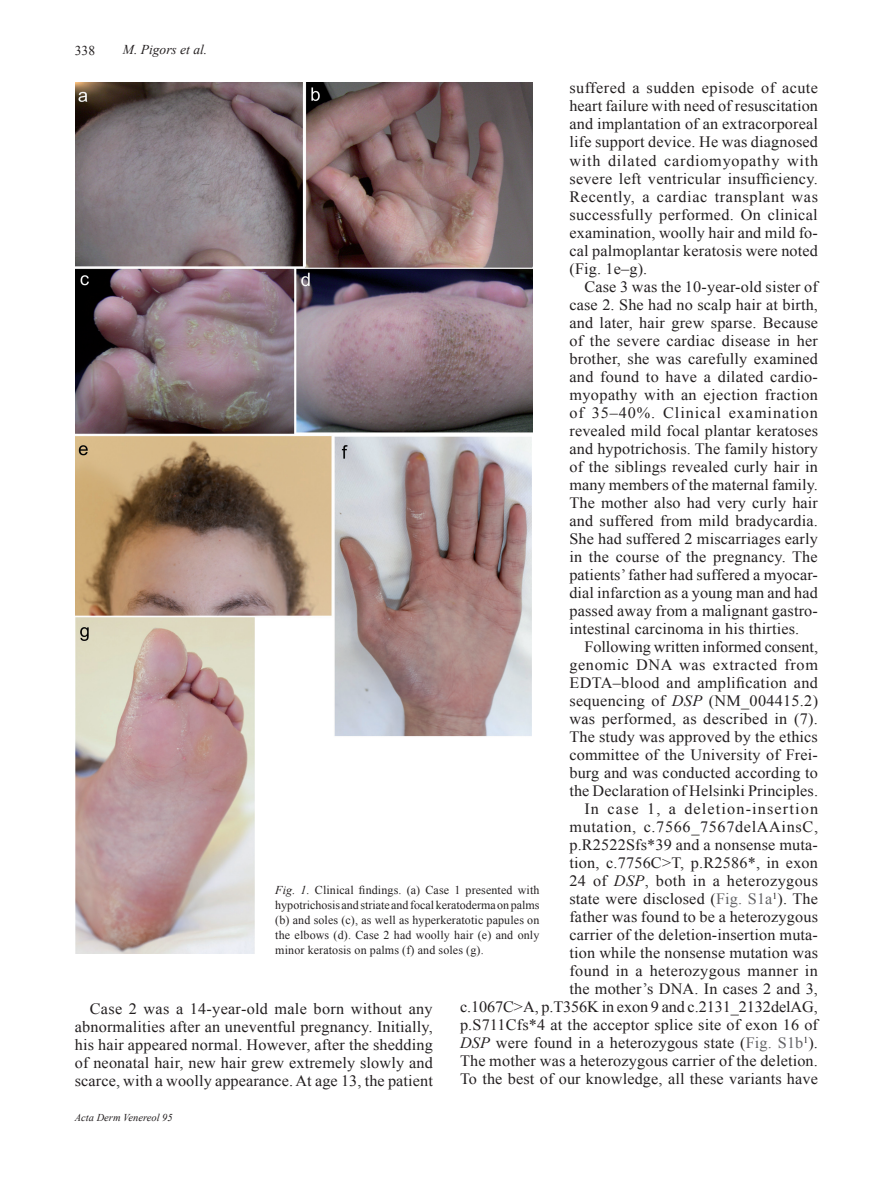
<style>
.page{position:relative;width:893px;height:1191px;background:#fff}
.page>*{position:absolute;margin:0;border:0;box-sizing:border-box;transform-origin:0 0}
.t1{font:15.75px/18px "Times New Roman";letter-spacing:.01em;color:#231f20;text-align:justify}
.t2{font:italic 13.5px "Times New Roman";color:#231f20}
.t3{font:13.5px "Times New Roman";color:#231f20}
.t4{font:12px/15px "Times New Roman";letter-spacing:.01em;color:#231f20;text-align:justify}
.t5{font:italic 10.5px "Times New Roman";color:#231f20}
.s1{font-style:italic}
.s2{color:#636366}
</style>
<div class="page">
<img style="left:75px;top:83px;width:457px;height:870px">
<p class="t3" style="left:75px;top:41px;width:22px">338</p>
<p class="t2" style="left:123px;top:41px;width:86px">M. Pigors et al.</p>
<p class="t1" style="left:569px;top:79px;width:250px">suffered a sudden episode of acute heart failure with need of resuscitation and implantation of an extracorporeal life support device. He was diagnosed with dilated cardiomyopathy with severe left ventricular insufficiency.<br>Recently, a cardiac transplant was successfully performed. On clinical examination, woolly hair and mild fo&shy;cal palmoplantar keratosis were noted (Fig. 1e–g).</p>
<p class="t1" style="left:569px;top:277px;width:250px;text-indent:15px">Case 3 was the 10-year-old sister of case 2. She had no scalp hair at birth, and later, hair grew sparse. Because of the severe cardiac disease in her brother, she was carefully examined and found to have a dilated cardio&shy;myopathy with an ejection fraction of 35–40%. Clinical examination revealed mild focal plantar keratoses and hypotrichosis. The family history of the siblings revealed curly hair in many members of the maternal family.<br>The mother also had very curly hair and suffered from mild bradycardia.<br>She had suffered 2 miscarriages early in the course of the pregnancy. The patients’ father had suffered a myocar&shy;dial infarction as a young man and had passed away from a malignant gastro&shy;intestinal carcinoma in his thirties.</p>
<p class="t1" style="left:460px;top:637px;width:360px;text-align:right">Following written informed consent,<br>genomic DNA was extracted from<br>EDTA–blood and amplification and<br>sequencing of <span class="s1">DSP</span> (NM_004415.2)<br>was performed, as described in (7).<br>The study was approved by the ethics<br>committee of the University of Frei-<br>burg and was conducted according to<br>the Declaration of Helsinki Principles.<br>In case 1, a deletion-insertion<br>mutation, c.7566_7567delAAinsC,<br>p.R2522Sfs*39 and a nonsense muta-<br>tion, c.7756C&gt;T, p.R2586*, in exon<br>24 of <span class="s1">DSP</span>, both in a heterozygous<br>state were disclosed (<span class="s2">Fig. S1a</span><sup>1</sup>). The<br>father was found to be a heterozygous<br>carrier of the deletion-insertion muta-<br>tion while the nonsense mutation was<br>found in a heterozygous manner in<br>the mother’s DNA. In cases 2 and 3,<br>c.1067C&gt;A, p.T356K in exon 9 and c.2131_2132delAG, p.S711Cfs*4 at the acceptor splice site of exon 16 of <span class="s1">DSP</span> were found in a heterozygous state (<span class="s2">Fig. S1b</span><sup>1</sup>).<br>The mother was a heterozygous carrier of the deletion.<br>To the best of our knowledge, all these variants have</p>
<p class="t4" style="left:275px;top:882px;width:266px"><span class="s1">Fig. 1.</span> Clinical findings. (a) Case 1 presented with hypotrichosis and striate and focal keratoderma on palms (b) and soles (c), as well as hyperkeratotic papules on the elbows (d). Case 2 had woolly hair (e) and only minor keratosis on palms (f) and soles (g).</p>
<p class="t1" style="left:75px;top:999px;width:360px;text-indent:15px">Case 2 was a 14-year-old male born without any abnormalities after an uneventful pregnancy. Initially, his hair appeared normal. However, after the shedding of neonatal hair, new hair grew extremely slowly and scarce, with a woolly appearance. At age 13, the patient</p>
<p class="t5" style="left:75px;top:1110px;width:99px">Acta Derm Venereol 95</p>
</div>
